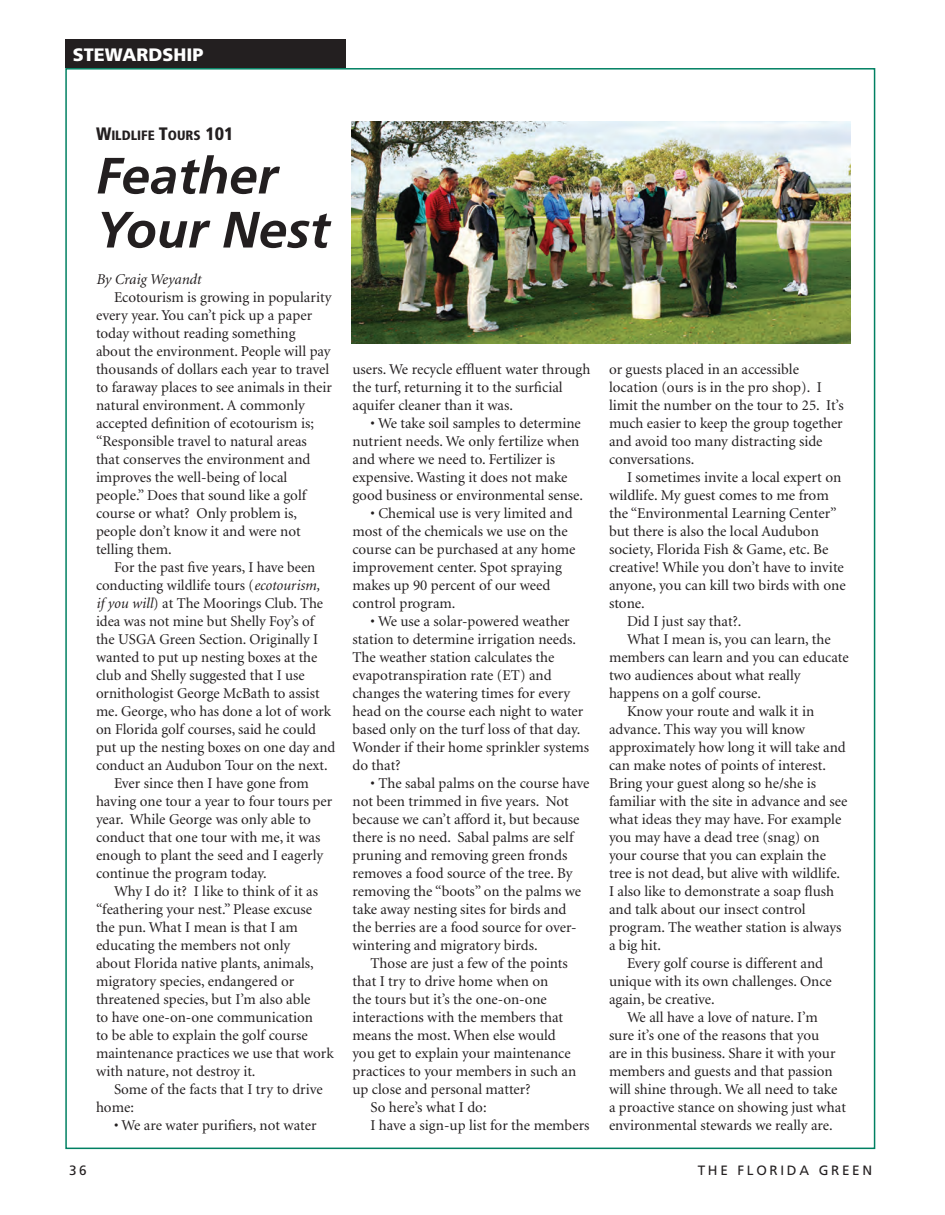
<style>
.page{position:relative;width:945px;height:1215px;background:#fff}
.page>*{position:absolute;margin:0;border:0;box-sizing:border-box;transform-origin:0 0}
.t1{font:italic 700 51px/54px "Frutiger";color:#231f20}
.t2{font:900 18px "Frutiger";color:#fff}
.t3{font:15px/18px "Minion";color:#231f20}
.t4{font:italic 15px "Minion";color:#231f20}
.t5{font:13.5px "Frutiger";letter-spacing:.2em;color:#231f20}
.t6{font:900 condensed 13.5px "Frutiger";color:#231f20}
.s1{font-size:18px}
.s2{font-style:italic}
</style>
<div class="page">
<div style="left:65px;top:68px;width:810px;height:1081px;background:#fff;border:2px solid #008062"></div>
<div style="left:65px;top:39px;width:281px;height:29px;background:#231f20"></div>
<img style="left:351px;top:122px;width:499px;height:222px">
<p class="t2" style="left:73px;top:44px;width:132px">STEWARDSHIP</p>
<p class="t6" style="left:96px;top:127px;width:139px"><span class="s1">W</span>ILDLIFE <span class="s1">T</span>OURS <span class="s1">101</span></p>
<h1 class="t1" style="left:96px;top:149px;width:235px">Feather<br>Your Nest</h1>
<p class="t4" style="left:96px;top:271px;width:107px">By Craig Weyandt</p>
<p class="t3" style="left:96px;top:288px;width:237px;text-indent:18px">Ecotourism is growing in popularity every year. You can’t pick up a paper today without reading something about the environment. People will pay thousands of dollars each year to travel to faraway places to see animals in their natural environment. A commonly accepted definition of ecotourism is; “Responsible travel to natural areas that conserves the environment and improves the well-being of local people.” Does that sound like a golf course or what? Only problem is, people don’t know it and were not telling them.</p>
<p class="t3" style="left:114px;top:558px;width:203px">For the past five years, I have been</p>
<p class="t3" style="left:96px;top:576px;width:226px">conducting wildlife tours (<span class="s2">ecotourism,</span></p>
<p class="t3" style="left:96px;top:594px;width:229px"><span class="s2">if you will</span>) at The Moorings Club. The</p>
<p class="t3" style="left:96px;top:612px;width:220px">idea was not mine but Shelly Foy’s of</p>
<p class="t3" style="left:96px;top:630px;width:224px">the USGA Green Section. Originally I</p>
<p class="t3" style="left:96px;top:648px;width:223px">wanted to put up nesting boxes at the</p>
<p class="t3" style="left:96px;top:666px;width:210px">club and Shelly suggested that I use</p>
<p class="t3" style="left:96px;top:684px;width:225px">ornithologist George McBath to assist</p>
<p class="t3" style="left:96px;top:702px;width:237px">me. George, who has done a lot of work</p>
<p class="t3" style="left:96px;top:720px;width:222px">on Florida golf courses, said he could</p>
<p class="t3" style="left:96px;top:738px;width:241px">put up the nesting boxes on one day and</p>
<p class="t3" style="left:96px;top:756px;width:233px">conduct an Audubon Tour on the next.</p>
<p class="t3" style="left:114px;top:774px;width:196px">Ever since then I have gone from</p>
<p class="t3" style="left:96px;top:792px;width:238px">having one tour a year to four tours per</p>
<p class="t3" style="left:96px;top:810px;width:216px">year. While George was only able to</p>
<p class="t3" style="left:96px;top:828px;width:226px">conduct that one tour with me, it was</p>
<p class="t3" style="left:96px;top:846px;width:229px">enough to plant the seed and I eagerly</p>
<p class="t3" style="left:96px;top:864px;width:172px">continue the program today.</p>
<p class="t3" style="left:114px;top:882px;width:206px">Why I do it? I like to think of it as</p>
<p class="t3" style="left:96px;top:900px;width:218px">“feathering your nest.” Please excuse</p>
<p class="t3" style="left:96px;top:918px;width:204px">the pun. What I mean is that I am</p>
<p class="t3" style="left:96px;top:936px;width:196px">educating the members not only</p>
<p class="t3" style="left:96px;top:954px;width:219px">about Florida native plants, animals,</p>
<p class="t3" style="left:96px;top:972px;width:200px">migratory species, endangered or</p>
<p class="t3" style="left:96px;top:990px;width:216px">threatened species, but I’m also able</p>
<p class="t3" style="left:96px;top:1008px;width:219px">to have one-on-one communication</p>
<p class="t3" style="left:96px;top:1026px;width:213px">to be able to explain the golf course</p>
<p class="t3" style="left:96px;top:1044px;width:239px">maintenance practices we use that work</p>
<p class="t3" style="left:96px;top:1062px;width:161px">with nature, not destroy it.</p>
<p class="t3" style="left:114px;top:1080px;width:210px">Some of the facts that I try to drive</p>
<p class="t3" style="left:96px;top:1098px;width:39px">home:</p>
<p class="t3" style="left:114px;top:1116px;width:204px">• We are water purifiers, not water</p>
<p class="t3" style="left:352px;top:360px;width:240px">users. We recycle effluent water through the turf, returning it to the surficial aquifer cleaner than it was.</p>
<p class="t3" style="left:352px;top:414px;width:232px;text-indent:18px">• We take soil samples to determine nutrient needs. We only fertilize when and where we need to. Fertilizer is expensive. Wasting it does not make good business or environmental sense.</p>
<p class="t3" style="left:352px;top:504px;width:225px;text-indent:18px">• Chemical use is very limited and most of the chemicals we use on the course can be purchased at any home improvement center. Spot spraying makes up 90 percent of our weed control program.</p>
<p class="t3" style="left:352px;top:612px;width:238px;text-indent:18px">• We use a solar-powered weather station to determine irrigation needs.<br>The weather station calculates the evapotranspiration rate (ET) and changes the watering times for every head on the course each night to water based only on the turf loss of that day.<br>Wonder if their home sprinkler systems do that?</p>
<p class="t3" style="left:352px;top:774px;width:238px;text-indent:18px">• The sabal palms on the course have not been trimmed in five years. Not because we can’t afford it, but because there is no need. Sabal palms are self pruning and removing green fronds removes a food source of the tree. By removing the “boots” on the palms we take away nesting sites for birds and<br>the berries are a food source for over&shy;wintering and migratory birds.</p>
<p class="t3" style="left:370px;top:954px;width:199px">Those are just a few of the points</p>
<p class="t3" style="left:352px;top:972px;width:197px">that I try to drive home when on</p>
<p class="t3" style="left:352px;top:990px;width:196px">the tours but it’s the one-on-one</p>
<p class="t3" style="left:352px;top:1008px;width:212px">interactions with the members that</p>
<p class="t3" style="left:352px;top:1026px;width:205px">means the most. When else would</p>
<p class="t3" style="left:352px;top:1044px;width:220px">you get to explain your maintenance</p>
<p class="t3" style="left:352px;top:1062px;width:225px">practices to your members in such an</p>
<p class="t3" style="left:352px;top:1080px;width:180px">up close and personal matter?</p>
<p class="t3" style="left:370px;top:1098px;width:118px">So here’s what I do:</p>
<p class="t3" style="left:370px;top:1116px;width:220px">I have a sign-up list for the members</p>
<p class="t3" style="left:609px;top:360px;width:236px">or guests placed in an accessible location (ours is in the pro shop). I limit the number on the tour to 25. It’s much easier to keep the group together and avoid too many distracting side conversations.</p>
<p class="t3" style="left:627px;top:468px;width:216px">I sometimes invite a local expert on</p>
<p class="t3" style="left:609px;top:486px;width:221px">wildlife. My guest comes to me from</p>
<p class="t3" style="left:609px;top:504px;width:229px">the “Environmental Learning Center”</p>
<p class="t3" style="left:609px;top:522px;width:211px">but there is also the local Audubon</p>
<p class="t3" style="left:609px;top:540px;width:221px">society, Florida Fish &amp; Game, etc. Be</p>
<p class="t3" style="left:609px;top:558px;width:236px">creative! While you don’t have to invite</p>
<p class="t3" style="left:609px;top:576px;width:238px">anyone, you can kill two birds with one</p>
<p class="t3" style="left:609px;top:594px;width:37px">stone.</p>
<p class="t3" style="left:627px;top:612px;width:116px">Did I just say that?.</p>
<p class="t3" style="left:627px;top:630px;width:205px">What I mean is, you can learn, the</p>
<p class="t3" style="left:609px;top:648px;width:241px">members can learn and you can educate</p>
<p class="t3" style="left:609px;top:666px;width:193px">two audiences about what really</p>
<p class="t3" style="left:609px;top:684px;width:154px">happens on a golf course.</p>
<p class="t3" style="left:627px;top:702px;width:189px">Know your route and walk it in</p>
<p class="t3" style="left:609px;top:720px;width:197px">advance. This way you will know</p>
<p class="t3" style="left:609px;top:738px;width:238px">approximately how long it will take and</p>
<p class="t3" style="left:609px;top:756px;width:219px">can make notes of points of interest.</p>
<p class="t3" style="left:609px;top:774px;width:209px">Bring your guest along so he/she is</p>
<p class="t3" style="left:609px;top:792px;width:240px">familiar with the site in advance and see</p>
<p class="t3" style="left:609px;top:810px;width:234px">what ideas they may have. For example</p>
<p class="t3" style="left:609px;top:828px;width:212px">you may have a dead tree (snag) on</p>
<p class="t3" style="left:609px;top:846px;width:219px">your course that you can explain the</p>
<p class="t3" style="left:609px;top:864px;width:233px">tree is not dead, but alive with wildlife.</p>
<p class="t3" style="left:609px;top:882px;width:227px">I also like to demonstrate a soap flush</p>
<p class="t3" style="left:609px;top:900px;width:198px">and talk about our insect control</p>
<p class="t3" style="left:609px;top:918px;width:234px">program. The weather station is always</p>
<p class="t3" style="left:609px;top:936px;width:54px">a big hit.</p>
<p class="t3" style="left:627px;top:954px;width:198px">Every golf course is different and</p>
<p class="t3" style="left:609px;top:972px;width:224px">unique with its own challenges. Once</p>
<p class="t3" style="left:609px;top:990px;width:107px">again, be creative.</p>
<p class="t3" style="left:627px;top:1008px;width:192px">We all have a love of nature. I’m</p>
<p class="t3" style="left:609px;top:1026px;width:212px">sure it’s one of the reasons that you</p>
<p class="t3" style="left:609px;top:1044px;width:228px">are in this business. Share it with your</p>
<p class="t3" style="left:609px;top:1062px;width:225px">members and guests and that passion</p>
<p class="t3" style="left:609px;top:1080px;width:230px">will shine through. We all need to take</p>
<p class="t3" style="left:609px;top:1098px;width:239px">a proactive stance on showing just what</p>
<p class="t3" style="left:609px;top:1116px;width:225px">environmental stewards we really are.</p>
<p class="t5" style="left:69px;top:1162px;width:19px">36</p>
<p class="t5" style="left:698px;top:1162px;width:176px">THE FLORIDA GREEN</p>
</div>
